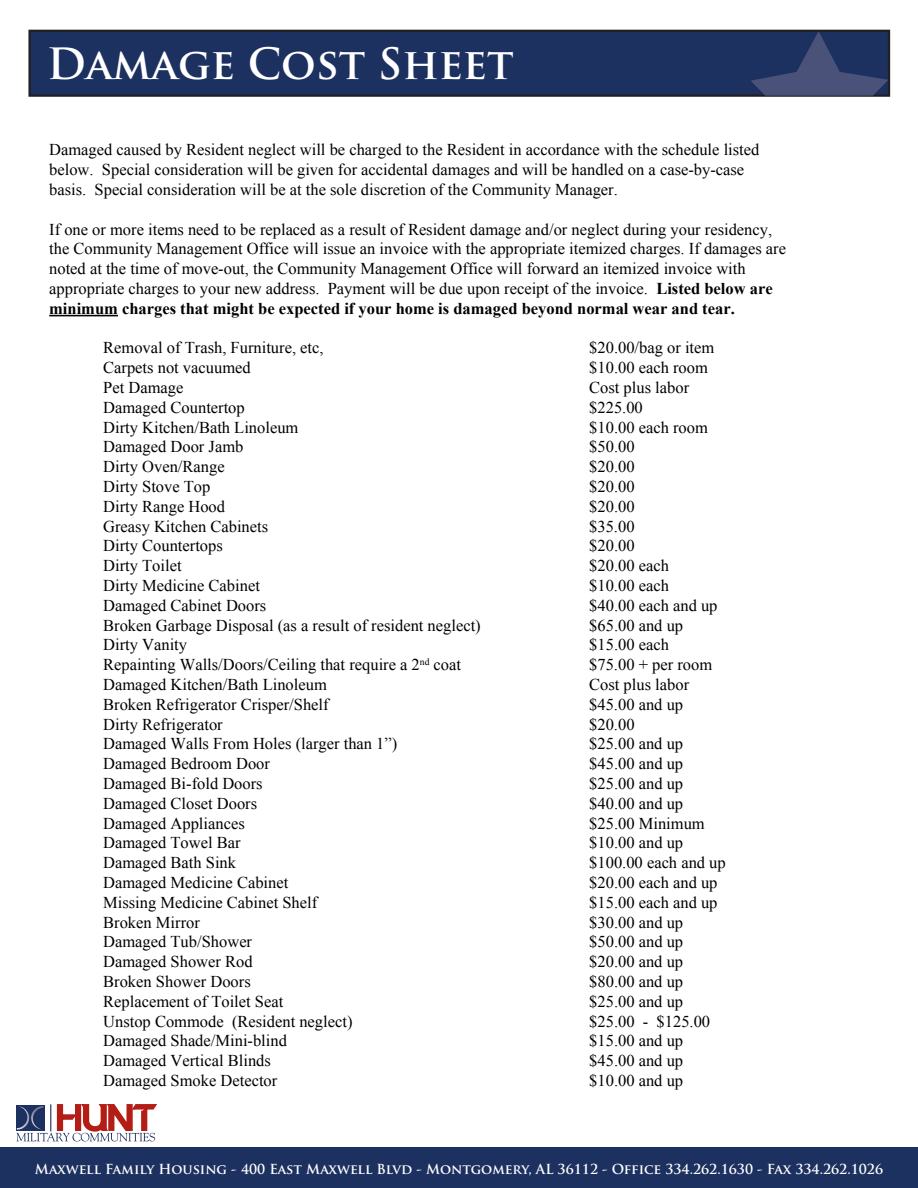
<style>
.page{position:relative;width:918px;height:1188px;background:#fff}
.page>*{position:absolute;margin:0;border:0;box-sizing:border-box;transform-origin:0 0}
.t1{font:700 42px "Trajan Pro";color:#fff}
.t2{font:16.5px/19.8px "Times New Roman";color:#000}
.t3{font:700 13.5px "Trajan Pro";color:#fff}
.s1{font-weight:700}
</style>
<div class="page">
<div style="left:28px;top:30px;width:862px;height:67px;background:#1c3160;border:2px solid #231f20"></div>
<svg style="left:751px;top:31px;width:137px;height:65px"></svg>
<svg style="left:16px;top:1104px;width:141px;height:37px"></svg>
<div style="left:0;top:1148px;width:918px;height:40px;background:#1c3160"></div>
<hr style="left:49px;top:315px;width:69px;height:1px;background:#000">
<h1 class="t1" style="left:47px;top:38px;width:468px">Damage Cost Sheet</h1>
<p class="t2" style="left:49px;top:140px;width:712px">Damaged caused by Resident neglect will be charged to the Resident in accordance with the schedule listed below. Special consideration will be given for accidental damages and will be handled on a case-by-case basis. Special consideration will be at the sole discretion of the Community Manager.</p>
<p class="t2" style="left:49px;top:219px;width:738px">If one or more items need to be replaced as a result of Resident damage and/or neglect during your residency, the Community Management Office will issue an invoice with the appropriate itemized charges. If damages are noted at the time of move-out, the Community Management Office will forward an itemized invoice with appropriate charges to your new address. Payment will be due upon receipt of the invoice. <span class="s1">Listed below are minimum charges that might be expected if your home is damaged beyond normal wear and tear.</span></p>
<p class="t2" style="left:103px;top:338px;width:222px">Removal of Trash, Furniture, etc,</p>
<p class="t2" style="left:589px;top:338px;width:127px">$20.00/bag or item</p>
<p class="t2" style="left:103px;top:358px;width:149px">Carpets not vacuumed</p>
<p class="t2" style="left:589px;top:358px;width:120px">$10.00 each room</p>
<p class="t2" style="left:103px;top:377px;width:82px">Pet Damage</p>
<p class="t2" style="left:589px;top:377px;width:101px">Cost plus labor</p>
<p class="t2" style="left:103px;top:397px;width:143px">Damaged Countertop</p>
<p class="t2" style="left:589px;top:397px;width:55px">$225.00</p>
<p class="t2" style="left:103px;top:417px;width:197px">Dirty Kitchen/Bath Linoleum</p>
<p class="t2" style="left:589px;top:417px;width:120px">$10.00 each room</p>
<p class="t2" style="left:103px;top:437px;width:142px">Damaged Door Jamb</p>
<p class="t2" style="left:589px;top:437px;width:47px">$50.00</p>
<p class="t2" style="left:103px;top:457px;width:123px">Dirty Oven/Range</p>
<p class="t2" style="left:589px;top:457px;width:47px">$20.00</p>
<p class="t2" style="left:103px;top:476px;width:109px">Dirty Stove Top</p>
<p class="t2" style="left:589px;top:476px;width:47px">$20.00</p>
<p class="t2" style="left:103px;top:496px;width:123px">Dirty Range Hood</p>
<p class="t2" style="left:589px;top:496px;width:47px">$20.00</p>
<p class="t2" style="left:103px;top:516px;width:166px">Greasy Kitchen Cabinets</p>
<p class="t2" style="left:589px;top:516px;width:47px">$35.00</p>
<p class="t2" style="left:103px;top:536px;width:121px">Dirty Countertops</p>
<p class="t2" style="left:589px;top:536px;width:47px">$20.00</p>
<p class="t2" style="left:103px;top:556px;width:80px">Dirty Toilet</p>
<p class="t2" style="left:589px;top:556px;width:81px">$20.00 each</p>
<p class="t2" style="left:103px;top:575px;width:158px">Dirty Medicine Cabinet</p>
<p class="t2" style="left:589px;top:575px;width:81px">$10.00 each</p>
<p class="t2" style="left:103px;top:595px;width:165px">Damaged Cabinet Doors</p>
<p class="t2" style="left:589px;top:595px;width:130px">$40.00 each and up</p>
<p class="t2" style="left:103px;top:615px;width:379px">Broken Garbage Disposal (as a result of resident neglect)</p>
<p class="t2" style="left:589px;top:615px;width:95px">$65.00 and up</p>
<p class="t2" style="left:103px;top:635px;width:85px">Dirty Vanity</p>
<p class="t2" style="left:589px;top:635px;width:81px">$15.00 each</p>
<p class="t2" style="left:103px;top:655px;width:359px">Repainting Walls/Doors/Ceiling that require a 2<sup>nd</sup> coat</p>
<p class="t2" style="left:589px;top:655px;width:124px">$75.00 + per room</p>
<p class="t2" style="left:103px;top:674px;width:225px">Damaged Kitchen/Bath Linoleum</p>
<p class="t2" style="left:589px;top:674px;width:101px">Cost plus labor</p>
<p class="t2" style="left:103px;top:694px;width:227px">Broken Refrigerator Crisper/Shelf</p>
<p class="t2" style="left:589px;top:694px;width:95px">$45.00 and up</p>
<p class="t2" style="left:103px;top:714px;width:121px">Dirty Refrigerator</p>
<p class="t2" style="left:589px;top:714px;width:47px">$20.00</p>
<p class="t2" style="left:103px;top:734px;width:296px">Damaged Walls From Holes (larger than 1”)</p>
<p class="t2" style="left:589px;top:734px;width:95px">$25.00 and up</p>
<p class="t2" style="left:103px;top:754px;width:168px">Damaged Bedroom Door</p>
<p class="t2" style="left:589px;top:754px;width:95px">$45.00 and up</p>
<p class="t2" style="left:103px;top:773px;width:161px">Damaged Bi-fold Doors</p>
<p class="t2" style="left:589px;top:773px;width:95px">$25.00 and up</p>
<p class="t2" style="left:103px;top:793px;width:155px">Damaged Closet Doors</p>
<p class="t2" style="left:589px;top:793px;width:95px">$40.00 and up</p>
<p class="t2" style="left:103px;top:813px;width:143px">Damaged Appliances</p>
<p class="t2" style="left:589px;top:813px;width:117px">$25.00 Minimum</p>
<p class="t2" style="left:103px;top:833px;width:139px">Damaged Towel Bar</p>
<p class="t2" style="left:589px;top:833px;width:95px">$10.00 and up</p>
<p class="t2" style="left:103px;top:853px;width:134px">Damaged Bath Sink</p>
<p class="t2" style="left:589px;top:853px;width:138px">$100.00 each and up</p>
<p class="t2" style="left:103px;top:872px;width:187px">Damaged Medicine Cabinet</p>
<p class="t2" style="left:589px;top:872px;width:130px">$20.00 each and up</p>
<p class="t2" style="left:103px;top:892px;width:216px">Missing Medicine Cabinet Shelf</p>
<p class="t2" style="left:589px;top:892px;width:130px">$15.00 each and up</p>
<p class="t2" style="left:103px;top:912px;width:98px">Broken Mirror</p>
<p class="t2" style="left:589px;top:912px;width:95px">$30.00 and up</p>
<p class="t2" style="left:103px;top:932px;width:150px">Damaged Tub/Shower</p>
<p class="t2" style="left:589px;top:932px;width:95px">$50.00 and up</p>
<p class="t2" style="left:103px;top:952px;width:151px">Damaged Shower Rod</p>
<p class="t2" style="left:589px;top:952px;width:95px">$20.00 and up</p>
<p class="t2" style="left:103px;top:971px;width:149px">Broken Shower Doors</p>
<p class="t2" style="left:589px;top:971px;width:95px">$80.00 and up</p>
<p class="t2" style="left:103px;top:991px;width:182px">Replacement of Toilet Seat</p>
<p class="t2" style="left:589px;top:991px;width:95px">$25.00 and up</p>
<p class="t2" style="left:103px;top:1011px;width:251px">Unstop Commode (Resident neglect)</p>
<p class="t2" style="left:589px;top:1011px;width:122px">$25.00 - $125.00</p>
<p class="t2" style="left:103px;top:1031px;width:185px">Damaged Shade/Mini-blind</p>
<p class="t2" style="left:589px;top:1031px;width:95px">$15.00 and up</p>
<p class="t2" style="left:103px;top:1051px;width:169px">Damaged Vertical Blinds</p>
<p class="t2" style="left:589px;top:1051px;width:95px">$45.00 and up</p>
<p class="t2" style="left:103px;top:1070px;width:176px">Damaged Smoke Detector</p>
<p class="t2" style="left:589px;top:1070px;width:95px">$10.00 and up</p>
<p class="t3" style="left:35px;top:1161px;width:850px">Maxwell Family Housing - 400 East Maxwell Blvd - Montgomery, AL 36112 - Office 334.262.1630 - Fax 334.262.1026</p>
</div>
